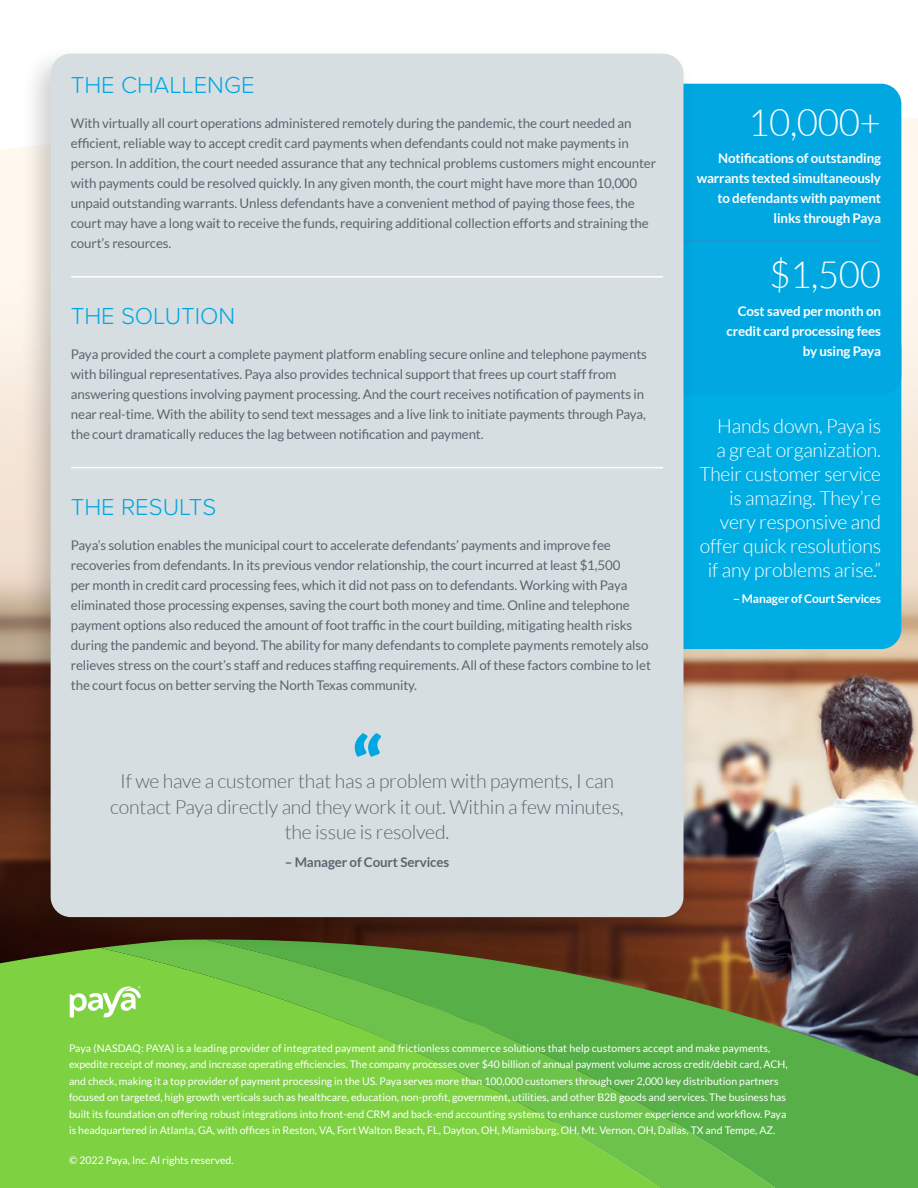
<style>
.page{position:relative;width:918px;height:1188px;background:#fff}
.page>*{position:absolute;margin:0;border:0;box-sizing:border-box;transform-origin:0 0}
.t1{font:900 75px "Lato";color:#00a7e1}
.t2{font:300 37.5px "Lato";letter-spacing:-.01em;color:#fff}
.t3{font:300 24px "Proxima Soft";color:#00a7e1}
.t4{font:300 19.5px/24px "Lato";letter-spacing:-.01em;color:#fff;text-align:right}
.t5{font:300 19.5px/25.5px "Lato";letter-spacing:-.01em;color:#596670;text-align:center}
.t6{font:13.35px/20px "Lato";letter-spacing:-.01em;color:#596670}
.t7{font:700 13.35px/20px "Lato";letter-spacing:-.01em;color:#fff;text-align:right}
.t8{font:700 13.35px "Lato";letter-spacing:-.01em;color:#596670}
.t9{font:700 13.35px "Lato";color:#00a7e1}
.t10{font:700 12px "Lato";letter-spacing:-.01em;color:#fff}
.t11{font:10.5px/16.5px "Lato";color:#fff}
.s1{color:#00a7e1}
</style>
<div class="page">
<img style="left:0;top:112px;width:918px;height:836px">
<div style="left:0;top:948px;width:100px;height:240px;background:#7ed242"></div>
<svg style="left:100px;top:940px;width:818px;height:248px;background:#69af43"></svg>
<svg style="left:70px;top:986px;width:71px;height:32px"></svg>
<div style="left:554px;top:328px;width:347px;height:321px;background:#00aee3;border-radius:20px"></div>
<div style="left:554px;top:84px;width:347px;height:311px;background:#00a7e1;border-radius:20px"></div>
<hr style="left:669px;top:240px;width:211px;height:2px;background:#1e95d3">
<div style="left:19px;top:43px;width:678px;height:908px;background:#000;opacity:.2"></div>
<div style="left:51px;top:54px;width:633px;height:863px;background:#d6dee1;border-radius:20px"></div>
<hr style="left:72px;top:276px;width:591px;height:2px;background:#fff">
<hr style="left:72px;top:467px;width:591px;height:1px;background:#fff">
<h3 class="t3" style="left:71px;top:67px;width:185px">THE CHALLENGE</h3>
<p class="t6" style="left:71px;top:113px;width:587px">With virtually all court operations administered remotely during the pandemic, the court needed an efficient, reliable way to accept credit card payments when defendants could not make payments in person. In addition, the court needed assurance that any technical problems customers might encounter with payments could be resolved quickly. In any given month, the court might have more than 10,000 unpaid outstanding warrants. Unless defendants have a convenient method of paying those fees, the court may have a long wait to receive the funds, requiring additional collection efforts and straining the court’s resources.</p>
<h2 class="t2" style="left:648px;top:102px;width:234px"><span class="s1">•</span> 10,000+</h2>
<p class="t9" style="left:648px;top:151px;width:9px">•</p>
<p class="t7" style="left:697px;top:148px;width:186px">Notifications of outstanding warrants texted simultaneously to defendants with payment links through Paya</p>
<h2 class="t2" style="left:769px;top:255px;width:113px">$1,500</h2>
<p class="t7" style="left:727px;top:301px;width:156px">Cost saved per month on credit card processing fees by using Paya</p>
<h3 class="t3" style="left:71px;top:298px;width:166px">THE SOLUTION</h3>
<p class="t6" style="left:71px;top:344px;width:578px">Paya provided the court a complete payment platform enabling secure online and telephone payments with bilingual representatives. Paya also provides technical support that frees up court staff from answering questions involving payment processing. And the court receives notification of payments in near real-time. With the ability to send text messages and a live link to initiate payments through Paya, the court dramatically reduces the lag between notification and payment.</p>
<h3 class="t4" style="left:700px;top:414px;width:183px">Hands down, Paya is<br>a great organization.<br>Their customer service is amazing. They’re very responsive and offer quick resolutions if any problems arise.”</h3>
<p class="t10" style="left:733px;top:591px;width:149px">– Manager of Court Services</p>
<h3 class="t3" style="left:71px;top:489px;width:147px">THE RESULTS</h3>
<p class="t6" style="left:71px;top:535px;width:582px">Paya’s solution enables the municipal court to accelerate defendants’ payments and improve fee recoveries from defendants. In its previous vendor relationship, the court incurred at least $1,500<br>per month in credit card processing fees, which it did not pass on to defendants. Working with Paya eliminated those processing expenses, saving the court both money and time. Online and telephone payment options also reduced the amount of foot traffic in the court building, mitigating health risks during the pandemic and beyond. The ability for many defendants to complete payments remotely also relieves stress on the court’s staff and reduces staffing requirements. All of these factors combine to let the court focus on better serving the North Texas community.</p>
<h1 class="t1" style="left:352px;top:721px;width:33px">“</h1>
<h3 class="t5" style="left:120px;top:768px;width:495px">If we have a customer that has a problem with payments, I can</h3>
<h3 class="t5" style="left:110px;top:794px;width:515px">contact Paya directly and they work it out. Within a few minutes, the issue is resolved.</h3>
<p class="t8" style="left:285px;top:854px;width:166px">– Manager of Court Services</p>
<p class="t11" style="left:69px;top:1040px;width:720px">Paya (NASDAQ: PAYA) is a leading provider of integrated payment and frictionless commerce solutions that help customers accept and make payments, expedite receipt of money, and increase operating efficiencies. The company processes over $40 billion of annual payment volume across credit/debit card, ACH, and check, making it a top provider of payment processing in the US. Paya serves more than 100,000 customers through over 2,000 key distribution partners focused on targeted, high growth verticals such as healthcare, education, non-profit, government, utilities, and other B2B goods and services. The business has built its foundation on offering robust integrations into front-end CRM and back-end accounting systems to enhance customer experience and workflow. Paya is headquartered in Atlanta, GA, with offices in Reston, VA, Fort Walton Beach, FL, Dayton, OH, Miamisburg, OH, Mt. Vernon, OH, Dallas, TX and Tempe, AZ.</p>
<p class="t11" style="left:69px;top:1152px;width:166px">© 2022 Paya, Inc. Al rights reserved.</p>
</div>
